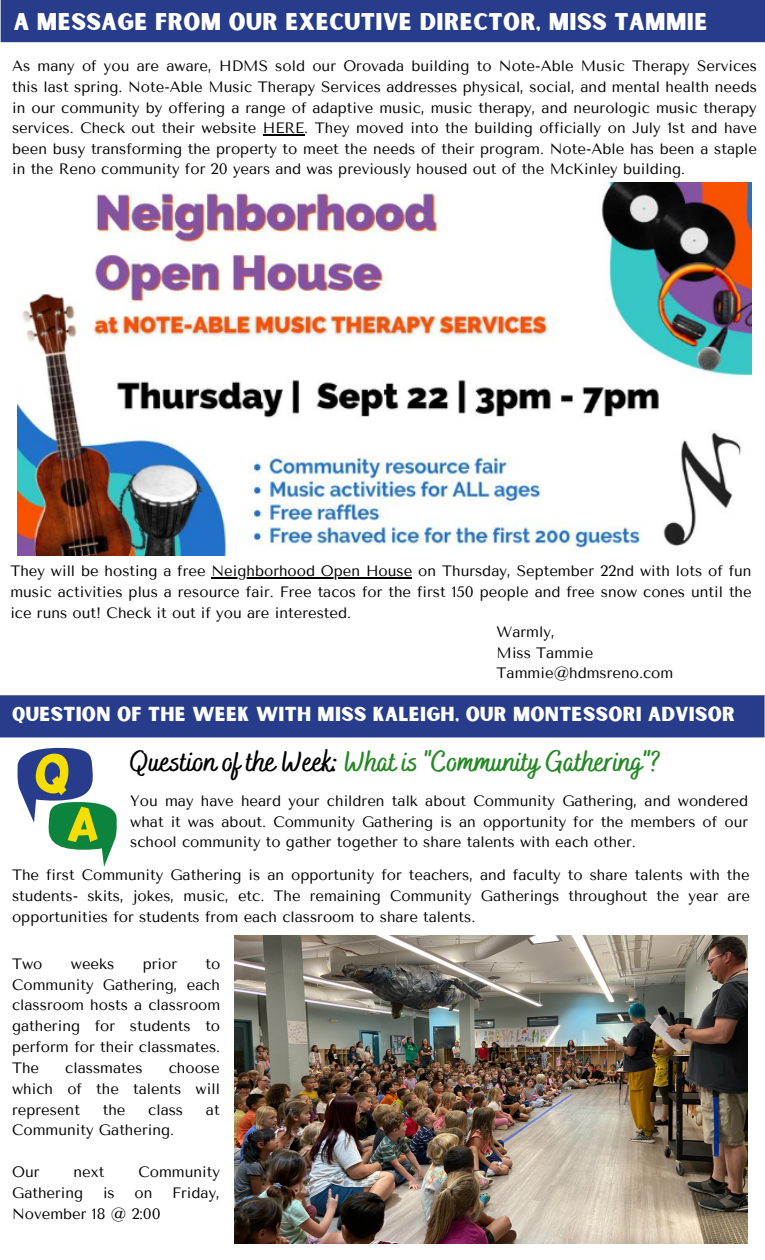
<style>
.page{position:relative;width:765px;height:1260px;background:#fff}
.page>*{position:absolute;margin:0;border:0;box-sizing:border-box;transform-origin:0 0}
.t1{font:700 29.25px "Bakerie Smooth";color:#248925}
.t2{font:23.12px "Sunborn Sans One";letter-spacing:.015em;color:#fff}
.t3{font:19.38px "Sunborn Sans One";letter-spacing:.015em;color:#fff}
.t4{font:15px/20.9px "Tenor Sans";color:#000;text-align:justify}
.s1{color:#000}
</style>
<div class="page">
<div style="left:1px;top:0;width:764px;height:42px;background:#273d8b"></div>
<div style="left:0;top:695px;width:765px;height:42px;background:#273d8b"></div>
<svg style="left:17px;top:747px;width:100px;height:120px"></svg>
<img style="left:17px;top:182px;width:734px;height:373px">
<img style="left:234px;top:935px;width:514px;height:309px">
<hr style="left:263px;top:134px;width:41px;height:2px;background:#000">
<hr style="left:211px;top:577px;width:201px;height:2px;background:#000">
<h2 class="t2" style="left:14px;top:7px;width:695px">A MESSAGE FROM OUR EXECUTIVE DIRECTOR, MISS TAMMIE</h2>
<p class="t4" style="left:12px;top:56px;width:747px">As many of you are aware, HDMS sold our Orovada building to Note-Able Music Therapy Services this last spring. Note-Able Music Therapy Services addresses physical, social, and mental health needs in our community by offering a range of adaptive music, music therapy, and neurologic music therapy services. Check out their website HERE. They moved into the building officially on July 1st and have been busy transforming the property to meet the needs of their program. Note-Able has been a staple in the Reno community for 20 years and was previously housed out of the McKinley building.</p>
<p class="t4" style="left:10px;top:561px;width:743px">They will be hosting a free Neighborhood Open House on Thursday, September 22nd with lots of fun music activities plus a resource fair. Free tacos for the first 150 people and free snow cones until the ice runs out! Check it out if you are interested.</p>
<p class="t4" style="left:497px;top:622px;width:178px;text-align:left">Warmly,<br>Miss Tammie<br>Tammie@hdmsreno.com</p>
<p class="t3" style="left:12px;top:702px;width:724px">QUESTION OF THE WEEK WITH MISS KALEIGH, OUR MONTESSORI ADVISOR</p>
<h1 class="t1" style="left:130px;top:744px;width:532px"><span class="s1">Question of the Week:</span> What is "Community Gathering"?</h1>
<p class="t4" style="left:130px;top:790px;width:619px">You may have heard your children talk about Community Gathering, and wondered what it was about. Community Gathering is an opportunity for the members of our school community to gather together to share talents with each other.</p>
<p class="t4" style="left:12px;top:865px;width:740px">The first Community Gathering is an opportunity for teachers, and faculty to share talents with the students- skits, jokes, music, etc. The remaining Community Gatherings throughout the year are opportunities for students from each classroom to share talents.</p>
<p class="t4" style="left:12px;top:953px;width:32px">Two</p>
<p class="t4" style="left:71px;top:953px;width:45px">weeks</p>
<p class="t4" style="left:143px;top:953px;width:36px">prior</p>
<p class="t4" style="left:12px;top:953px;width:210px;text-indent:193px">to Community Gathering, each classroom hosts a classroom gathering for students to perform for their classmates.<br>The</p>
<p class="t4" style="left:12px;top:1057px;width:209px;text-indent:157px">choose which of the talents will represent</p>
<p class="t4" style="left:65px;top:1057px;width:79px">classmates</p>
<p class="t4" style="left:103px;top:1099px;width:24px">the</p>
<p class="t4" style="left:148px;top:1099px;width:36px">class</p>
<p class="t4" style="left:206px;top:1099px;width:15px">at</p>
<p class="t4" style="left:12px;top:1120px;width:164px">Community Gathering.</p>
<p class="t4" style="left:12px;top:1162px;width:29px">Our</p>
<p class="t4" style="left:74px;top:1162px;width:32px">next</p>
<p class="t4" style="left:138px;top:1162px;width:83px">Community</p>
<p class="t4" style="left:12px;top:1182px;width:73px">Gathering</p>
<p class="t4" style="left:103px;top:1182px;width:13px">is</p>
<p class="t4" style="left:135px;top:1182px;width:19px">on</p>
<p class="t4" style="left:172px;top:1182px;width:49px">Friday,</p>
<p class="t4" style="left:12px;top:1203px;width:150px">November 18 @ 2:00</p>
</div>
